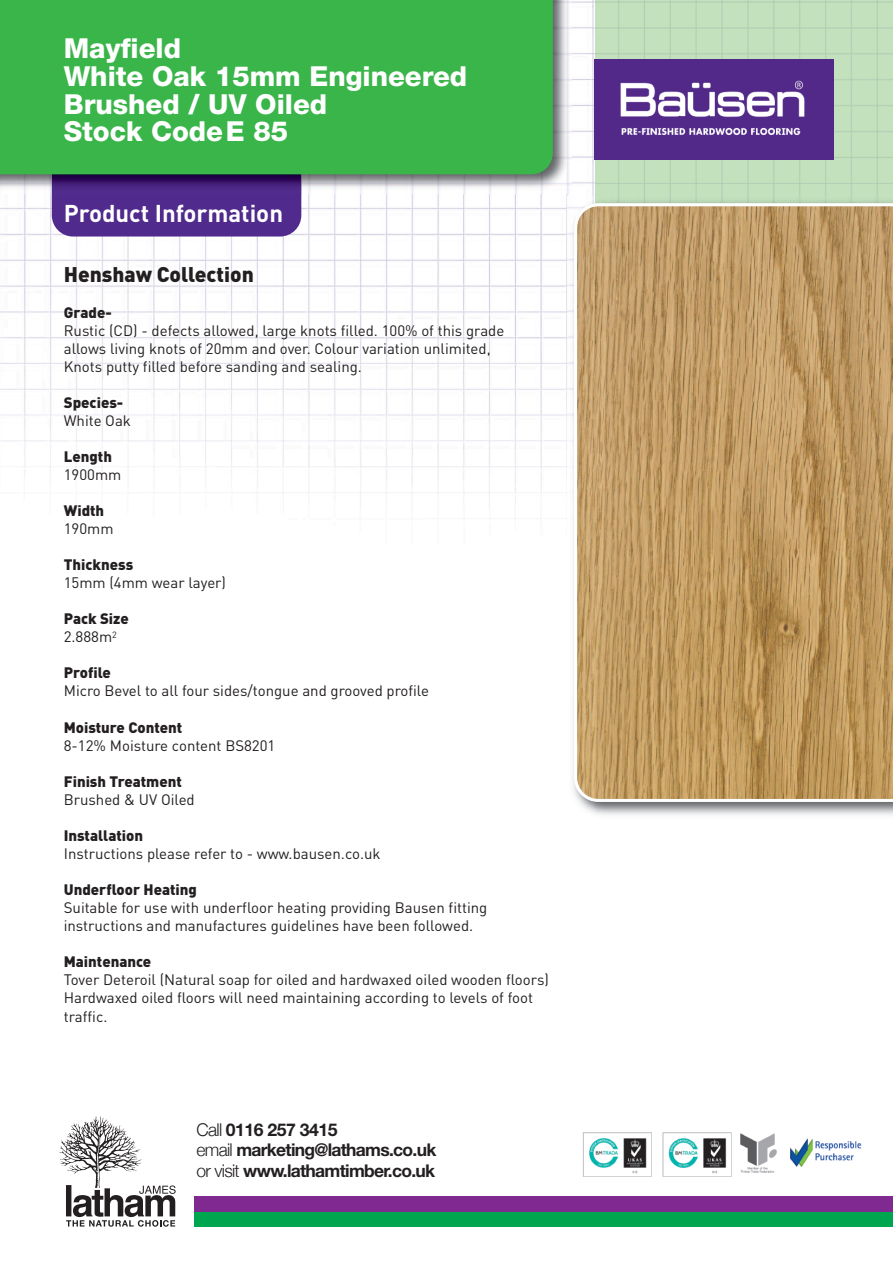
<style>
.page{position:relative;width:893px;height:1263px;background:#fff}
.page>*{position:absolute;margin:0;border:0;box-sizing:border-box;transform-origin:0 0}
.t1{font:800 27.6px/27.8px "Helvetica Neue CE";color:#fff}
.t2{font:700 24px "DIN";color:#fff}
.t3{font:900 21px "DIN";color:#231f20}
.t4{font:700 17.55px/20.5px "Helvetica Neue";letter-spacing:-.04em;color:#231f20}
.t5{font:15px/18px "DIN";color:#231f20}
.t6{font:900 15px/18px "DIN";color:#231f20}
.s1{font-weight:400}
.s2{font-weight:300}
</style>
<div class="page">
<img style="left:0;top:0;width:595px;height:519px">
<img style="left:595px;top:0;width:298px;height:196px">
<svg style="left:60px;top:1116px;width:116px;height:111px"></svg>
<div style="left:194px;top:1211px;width:699px;height:15px;background:#00a54f"></div>
<div style="left:194px;top:1196px;width:699px;height:15px;background:#802990"></div>
<img style="left:594px;top:59px;width:239px;height:101px">
<img style="left:567px;top:196px;width:326px;height:619px">
<svg style="left:574px;top:203px;width:319px;height:599px;background:#bf9b65"></svg>
<div style="left:52px;top:123px;width:249px;height:114px;background:#502b8d;border-radius:21px"></div>
<img style="left:0;top:0;width:572px;height:194px">
<div style="left:0;top:0;width:553px;height:174px;background:#3ab54a"></div>
<img style="left:583px;top:1132px;width:279px;height:45px">
<h1 class="t1" style="left:64px;top:37px;width:405px">Mayfield<br>White Oak 15mm Engineered<br>Brushed / UV Oiled<br>Stock CodeE 85</h1>
<h2 class="t2" style="left:64px;top:200px;width:221px">Product Information</h2>
<h3 class="t3" style="left:64px;top:263px;width:192px">Henshaw Collection</h3>
<p class="t6" style="left:64px;top:304px;width:50px">Grade-</p>
<p class="t5" style="left:64px;top:322px;width:442px">Rustic (CD) - defects allowed, large knots filled. 100% of this grade allows living knots of 20mm and over. Colour variation unlimited,<br>Knots putty filled before sanding and sealing.</p>
<p class="t6" style="left:64px;top:394px;width:61px">Species-</p>
<p class="t5" style="left:64px;top:412px;width:69px">White Oak</p>
<p class="t6" style="left:64px;top:448px;width:50px">Length</p>
<p class="t5" style="left:64px;top:466px;width:59px">1900mm</p>
<p class="t6" style="left:64px;top:502px;width:42px">Width</p>
<p class="t5" style="left:64px;top:520px;width:51px">190mm</p>
<p class="t6" style="left:64px;top:556px;width:71px">Thickness</p>
<p class="t5" style="left:64px;top:574px;width:164px">15mm (4mm wear layer)</p>
<p class="t6" style="left:64px;top:610px;width:67px">Pack Size<br><span class="s1">2.888m</span><sup>2</sup></p>
<p class="t6" style="left:64px;top:664px;width:49px">Profile</p>
<p class="t5" style="left:64px;top:682px;width:367px">Micro Bevel to all four sides/tongue and grooved profile</p>
<p class="t6" style="left:64px;top:718px;width:120px">Moisture Content</p>
<p class="t5" style="left:64px;top:736px;width:213px">8-12% Moisture content BS8201</p>
<p class="t6" style="left:64px;top:772px;width:120px">Finish Treatment</p>
<p class="t5" style="left:64px;top:790px;width:133px">Brushed &amp; UV Oiled</p>
<p class="t6" style="left:64px;top:826px;width:81px">Installation</p>
<p class="t5" style="left:64px;top:844px;width:318px">Instructions please refer to - www.bausen.co.uk</p>
<p class="t6" style="left:64px;top:880px;width:135px">Underfloor Heating</p>
<p class="t5" style="left:64px;top:898px;width:425px">Suitable for use with underfloor heating providing Bausen fitting instructions and manufactures guidelines have been followed.</p>
<p class="t6" style="left:64px;top:952px;width:89px">Maintenance</p>
<p class="t5" style="left:64px;top:970px;width:487px;line-height:18.6px">Tover Deteroil (Natural soap for oiled and hardwaxed oiled wooden floors)<br>Hardwaxed oiled floors will need maintaining according to levels of foot traffic.</p>
<p class="t4" style="left:196px;top:1118px;width:241px"><span class="s2">Call</span> 0116 257 3415<br><span class="s2">email</span> marketing@lathams.co.uk <span class="s2">or visit</span> www.lathamtimber.co.uk</p>
</div>
